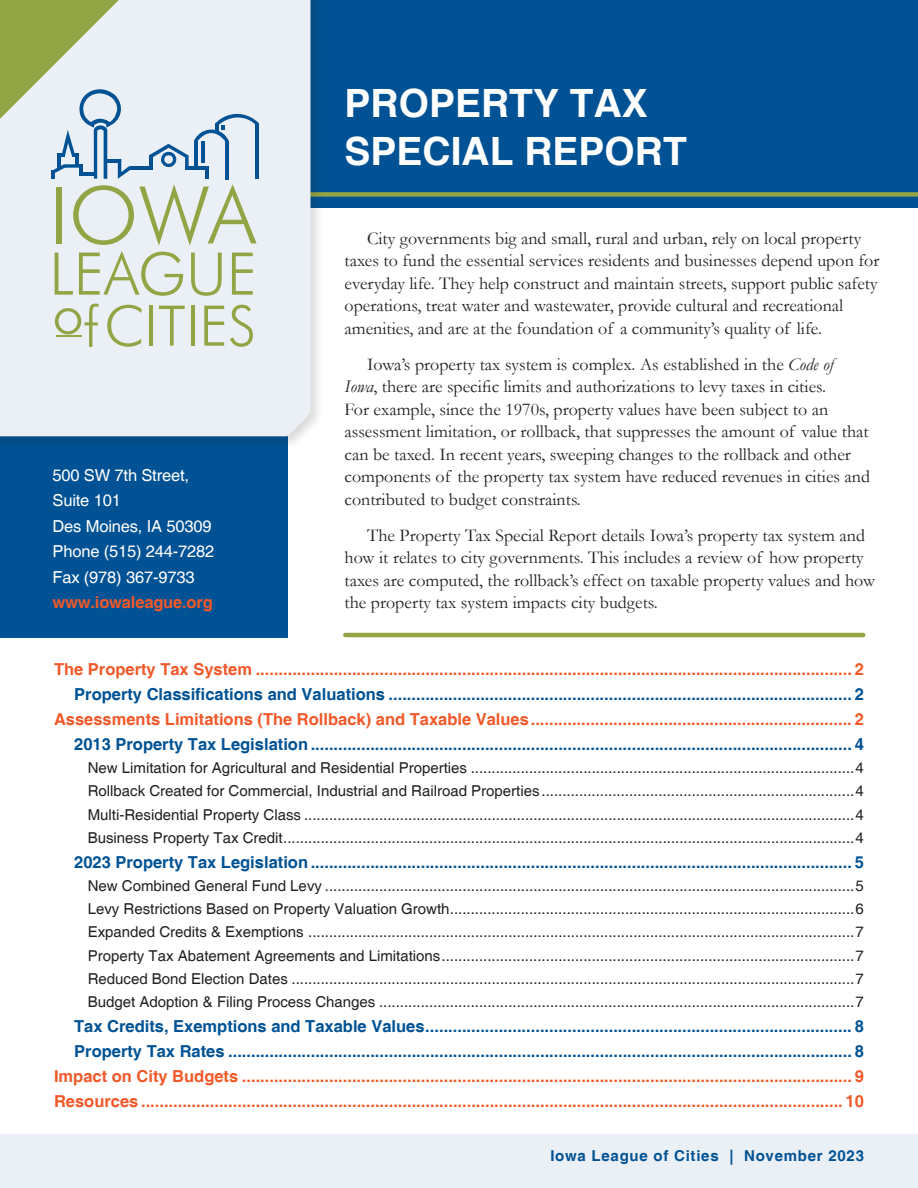
<style>
.page{position:relative;width:918px;height:1188px;background:#fff}
.page>*{position:absolute;margin:0;border:0;box-sizing:border-box;transform-origin:0 0}
.Blue_Title{font:700 39px/48.3px "Helvetica";color:#fff}
.Body_Text{font:18px/22.5px "Garamond";color:#231f20}
.t1{font:700 16.5px "Helvetica";color:#005294}
.Orange_Header{font:700 16.5px "Helvetica";color:#f1592a}
.Call_Out_Box{font:16.5px/25.5px "Helvetica";letter-spacing:-.01em;color:#fff}
.Call_Out_Box-2{font:700 16.5px "Helvetica";letter-spacing:-.01em;color:#f1592a}
.t2{font:15px "Helvetica";color:#231f20}
.t3{font:700 15px "Helvetica";letter-spacing:.05em;color:#005294}
.s1{font-style:italic}
</style>
<div class="page">
<div style="left:0;top:0;width:287px;height:637px;background:#005294"></div>
<div style="left:0;top:0;width:918px;height:207px;background:#005294"></div>
<div style="left:0;top:1134px;width:918px;height:54px;background:#eaf0f5"></div>
<hr style="left:345px;top:633px;width:518px;height:4px;background:#93a445">
<div style="left:0;top:192px;width:918px;height:5px;background:#93a445"></div>
<div style="left:0;top:0;width:324px;height:450px;background:#231f20;opacity:.16"></div>
<div style="left:0;top:0;width:310px;height:436px;background:#eaf0f5"></div>
<svg style="left:107px;top:305px;width:34px;height:42px"></svg>
<hr style="left:149px;top:306px;width:4px;height:40px;background:#93a445">
<svg style="left:159px;top:306px;width:26px;height:40px"></svg>
<hr style="left:191px;top:306px;width:3px;height:40px;background:#93a445">
<svg style="left:204px;top:306px;width:20px;height:40px"></svg>
<svg style="left:230px;top:305px;width:23px;height:42px"></svg>
<svg style="left:55px;top:304px;width:44px;height:43px;background:#d5decb"></svg>
<hr style="left:56px;top:335px;width:26px;height:2px;background:#93a445">
<svg style="left:0;top:0;width:259px;height:296px;background:#d3ded5"></svg>
<p class="Call_Out_Box" style="left:52px;top:463px;width:138px">500 SW 7th Street,<br>Suite 101</p>
<p class="Call_Out_Box" style="left:52px;top:514px;width:161px">Des Moines, IA 50309</p>
<p class="Call_Out_Box" style="left:52px;top:539px;width:163px">Phone (515) 244-7282</p>
<p class="Call_Out_Box" style="left:52px;top:565px;width:144px">Fax (978) 367-9733</p>
<p class="Call_Out_Box-2" style="left:52px;top:592px;width:162px">www.iowaleague.org</p>
<p class="Blue_Title" style="left:345px;top:81px;width:344px">PROPERTY TAX<br>SPECIAL REPORT</p>
<p class="Body_Text" style="left:345px;top:226px;width:536px;text-indent:22px">City governments big and small, rural and urban, rely on local property taxes to fund the essential services residents and businesses depend upon for everyday life. They help construct and maintain streets, support public safety operations, treat water and wastewater, provide cultural and recreational amenities, and are at the foundation of a community’s quality of life.</p>
<p class="Body_Text" style="left:345px;top:352px;width:527px;text-indent:22px">Iowa’s property tax system is complex. As established in the <span class="s1">Code of Iowa</span>, there are specific limits and authorizations to levy taxes in cities.<br>For example, since the 1970s, property values have been subject to an assessment limitation, or rollback, that suppresses the amount of value that can be taxed. In recent years, sweeping changes to the rollback and other components of the property tax system have reduced revenues in cities and contributed to budget constraints.</p>
<p class="Body_Text" style="left:345px;top:523px;width:532px;text-indent:22px">The Property Tax Special Report details Iowa’s property tax system and how it relates to city governments. This includes a review of how property taxes are computed, the rollback’s effect on taxable property values and how the property tax system impacts city budgets.</p>
<p class="Orange_Header" style="left:54px;top:659px;width:811px">The Property Tax System .................................................................................................................................. 2</p>
<p class="t1" style="left:74px;top:684px;width:791px">Property Classifications and Valuations ..................................................................................................... 2</p>
<p class="Orange_Header" style="left:54px;top:709px;width:811px">Assessments Limitations (The Rollback) and Taxable Values...................................................................... 2</p>
<p class="t1" style="left:74px;top:734px;width:791px">2013 Property Tax Legislation ...................................................................................................................... 4</p>
<p class="t2" style="left:88px;top:759px;width:778px">New Limitation for Agricultural and Residential Properties ............................................................................................4</p>
<p class="t2" style="left:88px;top:783px;width:778px">Rollback Created for Commercial, Industrial and Railroad Properties ...........................................................................4</p>
<p class="t2" style="left:88px;top:806px;width:778px">Multi-Residential Property Class ....................................................................................................................................4</p>
<p class="t2" style="left:88px;top:829px;width:778px">Business Property Tax Credit.........................................................................................................................................4</p>
<p class="t1" style="left:74px;top:852px;width:791px">2023 Property Tax Legislation ...................................................................................................................... 5</p>
<p class="t2" style="left:88px;top:877px;width:778px">New Combined General Fund Levy ...............................................................................................................................5</p>
<p class="t2" style="left:88px;top:900px;width:778px">Levy Restrictions Based on Property Valuation Growth.................................................................................................6</p>
<p class="t2" style="left:88px;top:924px;width:778px">Expanded Credits &amp; Exemptions ...................................................................................................................................7</p>
<p class="t2" style="left:88px;top:947px;width:778px">Property Tax Abatement Agreements and Limitations...................................................................................................7</p>
<p class="t2" style="left:88px;top:970px;width:778px">Reduced Bond Election Dates .......................................................................................................................................7</p>
<p class="t2" style="left:88px;top:993px;width:778px">Budget Adoption &amp; Filing Process Changes ..................................................................................................................7</p>
<p class="t1" style="left:74px;top:1016px;width:791px">Tax Credits, Exemptions and Taxable Values............................................................................................. 8</p>
<p class="t1" style="left:74px;top:1041px;width:791px">Property Tax Rates ........................................................................................................................................ 8</p>
<p class="Orange_Header" style="left:54px;top:1066px;width:811px">Impact on City Budgets ..................................................................................................................................... 9</p>
<p class="Orange_Header" style="left:54px;top:1091px;width:811px">Resources ......................................................................................................................................................... 10</p>
<p class="t3" style="left:550px;top:1147px;width:315px">Iowa League of Cities | November 2023</p>
</div>
